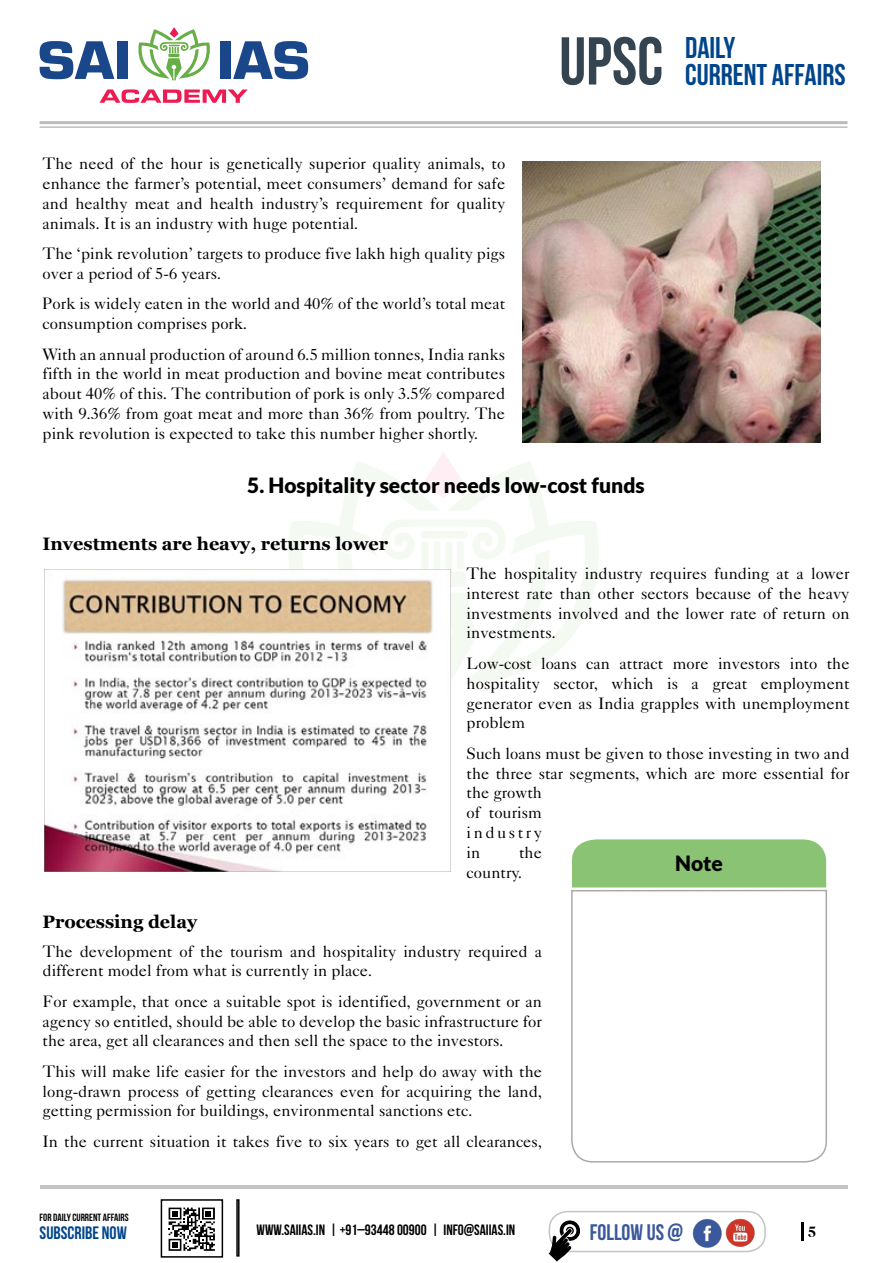
<style>
.page{position:relative;width:893px;height:1263px;background:#fff}
.page>*{position:absolute;margin:0;border:0;box-sizing:border-box;transform-origin:0 0}
.t1{font:700 67.5px "Bebas Neue";color:#354451}
.t2{font:700 30px/27px "Bebas Neue";color:#00458b}
.t3{font:700 22.5px "Bebas Neue";color:#3a589b}
.t4{font:900 21px "Lato";color:#000}
.t5{font:700 18px "Georgia";color:#000}
.t6{font:700 18px "Bebas Neue";color:#00458b}
.t7{font:16.5px/19.8px "Caslon Five Forty LT";color:#000;text-align:justify}
.t8{font:700 15px "Bebas Neue";color:#000}
.t9{font:700 13.5px "Caslon";color:#000}
.t10{font:700 10.5px "Bebas Neue";color:#000}
</style>
<div class="page">
<hr style="left:40px;top:1185px;width:807px;height:4px;background:#c4c4c4">
<svg style="left:289px;top:452px;width:309px;height:233px"></svg>
<svg style="left:40px;top:41px;width:74px;height:38px"></svg>
<div style="left:117px;top:41px;width:11px;height:38px;background:#194789"></div>
<div style="left:220px;top:41px;width:10px;height:38px;background:#194789"></div>
<svg style="left:233px;top:41px;width:75px;height:38px"></svg>
<svg style="left:100px;top:89px;width:148px;height:14px"></svg>
<svg style="left:138px;top:27px;width:72px;height:54px"></svg>
<div style="left:572px;top:839px;width:254px;height:48px;background:#8ac373"></div>
<svg style="left:571px;top:889px;width:256px;height:274px"></svg>
<svg style="left:801px;top:1222px;width:2px;height:19px"></svg>
<svg style="left:168px;top:1207px;width:47px;height:44px"></svg>
<div style="left:161px;top:1199px;width:62px;height:58px;border:2px solid #000"></div>
<div style="left:236px;top:1199px;width:4px;height:57px;border:2px solid #000"></div>
<div style="left:549px;top:1211px;width:217px;height:41px;border:2px solid #c4c4c4;border-radius:18px"></div>
<img style="left:692px;top:1218px;width:63px;height:30px">
<svg style="left:549px;top:1219px;width:32px;height:42px"></svg>
<hr style="left:40px;top:121px;width:807px;height:3px;background:#bebbba">
<hr style="left:40px;top:126px;width:807px;height:2px;background:#bebbba">
<img style="left:522px;top:161px;width:299px;height:281px">
<img style="left:44px;top:568px;width:408px;height:304px">
<h1 class="t1" style="left:559px;top:24px;width:105px">UPSC</h1>
<h2 class="t2" style="left:685px;top:34px;width:162px">DAILY<br>CURRENT AFFAIRS</h2>
<p class="t7" style="left:43px;top:154px;width:464px">The need of the hour is genetically superior quality animals, to enhance the farmer’s potential, meet consumers’ demand for safe and healthy meat and health industry’s requirement for quality animals. It is an industry with huge potential.</p>
<p class="t7" style="left:43px;top:243px;width:464px">The ‘pink revolution’ targets to produce five lakh high quality pigs over a period of 5-6 years.</p>
<p class="t7" style="left:43px;top:294px;width:464px">Pork is widely eaten in the world and 40% of the world’s total meat consumption comprises pork.</p>
<p class="t7" style="left:43px;top:344px;width:464px">With an annual production of around 6.5 million tonnes, India ranks fifth in the world in meat production and bovine meat contributes about 40% of this. The contribution of pork is only 3.5% compared with 9.36% from goat meat and more than 36% from poultry. The pink revolution is expected to take this number higher shortly.</p>
<p class="t4" style="left:247px;top:473px;width:399px">5. Hospitality sector needs low-cost funds</p>
<p class="t5" style="left:43px;top:534px;width:347px">Investments are heavy, returns lower</p>
<p class="t7" style="left:467px;top:563px;width:384px">The hospitality industry requires funding at a lower interest rate than other sectors because of the heavy investments involved and the lower rate of return on investments.</p>
<p class="t7" style="left:467px;top:653px;width:384px">Low-cost loans can attract more investors into the hospitality sector, which is a great employment generator even as India grapples with unemployment problem</p>
<p class="t7" style="left:467px;top:743px;width:384px;text-align:left">Such loans must be given to those investing in two and the three star segments, which are more essential for the growth<br>of tourism<br>industry<br>in</p>
<p class="t7" style="left:467px;top:842px;width:77px;text-indent:53px">the country.</p>
<p class="t4" style="left:675px;top:850px;width:49px">Note</p>
<p class="t5" style="left:43px;top:911px;width:156px">Processing delay</p>
<p class="t7" style="left:43px;top:941px;width:501px">The development of the tourism and hospitality industry required a different model from what is currently in place.</p>
<p class="t7" style="left:43px;top:991px;width:501px">For example, that once a suitable spot is identified, government or an agency so entitled, should be able to develop the basic infrastructure for the area, get all clearances and then sell the space to the investors.</p>
<p class="t7" style="left:43px;top:1061px;width:501px">This will make life easier for the investors and help do away with the long-drawn process of getting clearances even for acquiring the land, getting permission for buildings, environmental sanctions etc.</p>
<p class="t7" style="left:43px;top:1131px;width:501px">In the current situation it takes five to six years to get all clearances,</p>
<p class="t10" style="left:40px;top:1211px;width:91px">FOR DAILY CURRENT AFFAIRS</p>
<p class="t6" style="left:40px;top:1223px;width:89px">SUBSCRIBE NOW</p>
<h3 class="t3" style="left:590px;top:1220px;width:95px">FOLLOW US @</h3>
<p class="t8" style="left:257px;top:1221px;width:260px">WWW.SAIIAS.IN | +91–93448 00900 | INFO@SAIIAS.IN</p>
<p class="t9" style="left:808px;top:1223px;width:10px">5</p>
</div>
